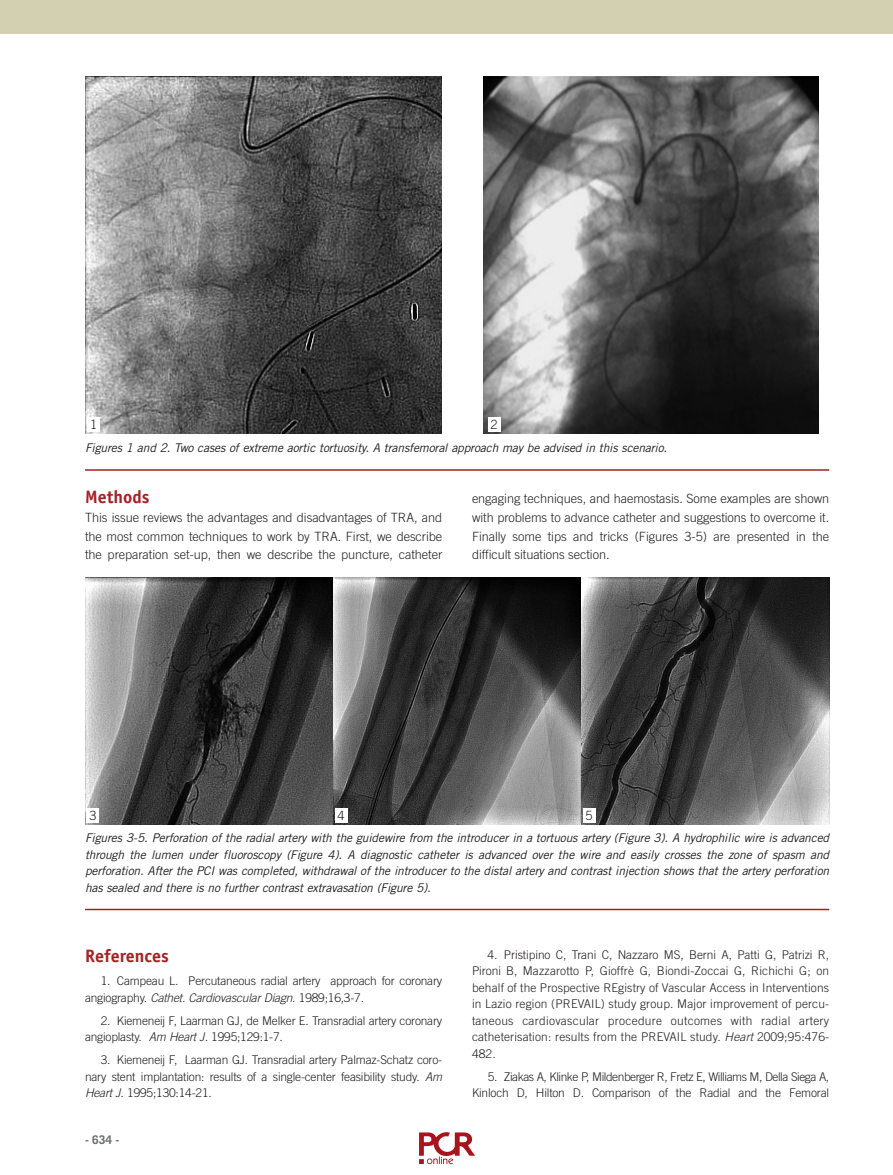
<style>
.page{position:relative;width:893px;height:1175px;background:#fff}
.page>*{position:absolute;margin:0;border:0;box-sizing:border-box;transform-origin:0 0}
.t1{font:700 18px "Officina Sans Std";color:#a72023}
.t2{font:300 12.75px/18.8px "Trade Gothic LT Std";letter-spacing:-.005em;color:#231f20;text-align:justify}
.t3{font:300 12px/16.5px "Trade Gothic LT Std";letter-spacing:-.015em;color:#231f20}
.t4{font:italic 12px/16.5px "Trade Gothic LT Std";letter-spacing:-.01em;color:#231f20;text-align:justify}
.t5{font:300 12px/16.5px "Trade Gothic LT Std";letter-spacing:-.04em;color:#231f20;text-align:right}
.t6{font:700 12px "Trade Gothic LT Std";color:#6c6d70}
.s1{font-style:italic}
</style>
<div class="page">
<div style="left:0;top:0;width:893px;height:34px;background:#d3d0b2"></div>
<hr style="left:85px;top:469px;width:744px;height:2px;background:#a72023">
<img style="left:85px;top:77px;width:357px;height:357px">
<img style="left:483px;top:77px;width:335px;height:357px">
<div style="left:87px;top:417px;width:13px;height:15px;background:#fff"></div>
<div style="left:488px;top:417px;width:12px;height:15px;background:#fff"></div>
<hr style="left:85px;top:909px;width:744px;height:1px;background:#a72023">
<img style="left:85px;top:578px;width:744px;height:246px">
<div style="left:87px;top:808px;width:12px;height:15px;background:#fff"></div>
<div style="left:335px;top:808px;width:12px;height:15px;background:#fff"></div>
<div style="left:583px;top:808px;width:12px;height:15px;background:#fff"></div>
<img style="left:419px;top:1132px;width:56px;height:33px">
<p class="t2" style="left:90px;top:416px;width:9px">1</p>
<p class="t2" style="left:490px;top:416px;width:9px">2</p>
<p class="t4" style="left:85px;top:441px;width:584px">Figures 1 and 2. Two cases of extreme aortic tortuosity. A transfemoral approach may be advised in this scenario.</p>
<h1 class="t1" style="left:85px;top:490px;width:66px">Methods</h1>
<p class="t2" style="left:85px;top:509px;width:359px">This issue reviews the advantages and disadvantages of TRA, and the most common techniques to work by TRA. First, we describe the preparation set-up, then we describe the puncture, catheter</p>
<p class="t2" style="left:472px;top:490px;width:359px">engaging techniques, and haemostasis. Some examples are shown with problems to advance catheter and suggestions to overcome it.<br>Finally some tips and tricks (Figures 3-5) are presented in the difficult situations section.</p>
<p class="t2" style="left:89px;top:807px;width:9px">3</p>
<p class="t2" style="left:337px;top:807px;width:9px">4</p>
<p class="t2" style="left:585px;top:807px;width:9px">5</p>
<p class="t4" style="left:85px;top:831px;width:746px">Figures 3-5. Perforation of the radial artery with the guidewire from the introducer in a tortuous artery (Figure 3). A hydrophilic wire is advanced through the lumen under fluoroscopy (Figure 4). A diagnostic catheter is advanced over the wire and easily crosses the zone of spasm and perforation. After the PCI was completed, withdrawal of the introducer to the distal artery and contrast injection shows that the artery perforation has sealed and there is no further contrast extravasation (Figure 5).</p>
<h1 class="t1" style="left:85px;top:949px;width:85px">References</h1>
<p class="t3" style="left:85px;top:974px;width:359px;text-indent:16px">1. Campeau L. Percutaneous radial artery approach for coronary angiography. <span class="s1">Cathet. Cardiovascular Diagn.</span> 1989;16,3-7.</p>
<p class="t3" style="left:85px;top:1013px;width:359px;text-indent:16px">2. Kiemeneij F, Laarman GJ, de Melker E. Transradial artery coronary angioplasty. <span class="s1">Am Heart J.</span> 1995;129:1-7.</p>
<p class="t3" style="left:85px;top:1052px;width:359px;text-align:justify;text-indent:16px">3. Kiemeneij F, Laarman GJ. Transradial artery Palmaz-Schatz coro&shy;nary stent implantation: results of a single-center feasibility study. <span class="s1">Am Heart J.</span> 1995;130:14-21.</p>
<p class="t6" style="left:85px;top:1136px;width:36px">- 634 -</p>
<p class="t3" style="left:472px;top:947px;width:359px;text-align:justify;text-indent:16px">4. Pristipino C, Trani C, Nazzaro MS, Berni A, Patti G, Patrizi R, Pironi B, Mazzarotto P, Gioffrè G, Biondi-Zoccai G, Richichi G; on behalf of the Prospective REgistry of Vascular Access in Interventions in Lazio region (PREVAIL) study group. Major improvement of percu&shy;taneous cardiovascular procedure outcomes with radial artery catheterisation: results from the PREVAIL study. <span class="s1">Heart</span> 2009;95:476- 482.</p>
<p class="t5" style="left:472px;top:1069px;width:359px">5. Ziakas A, Klinke P, Mildenberger R, Fretz E, Williams M, Della Siega A,<br>Kinloch D, Hilton D. Comparison of the Radial and the Femoral</p>
</div>
